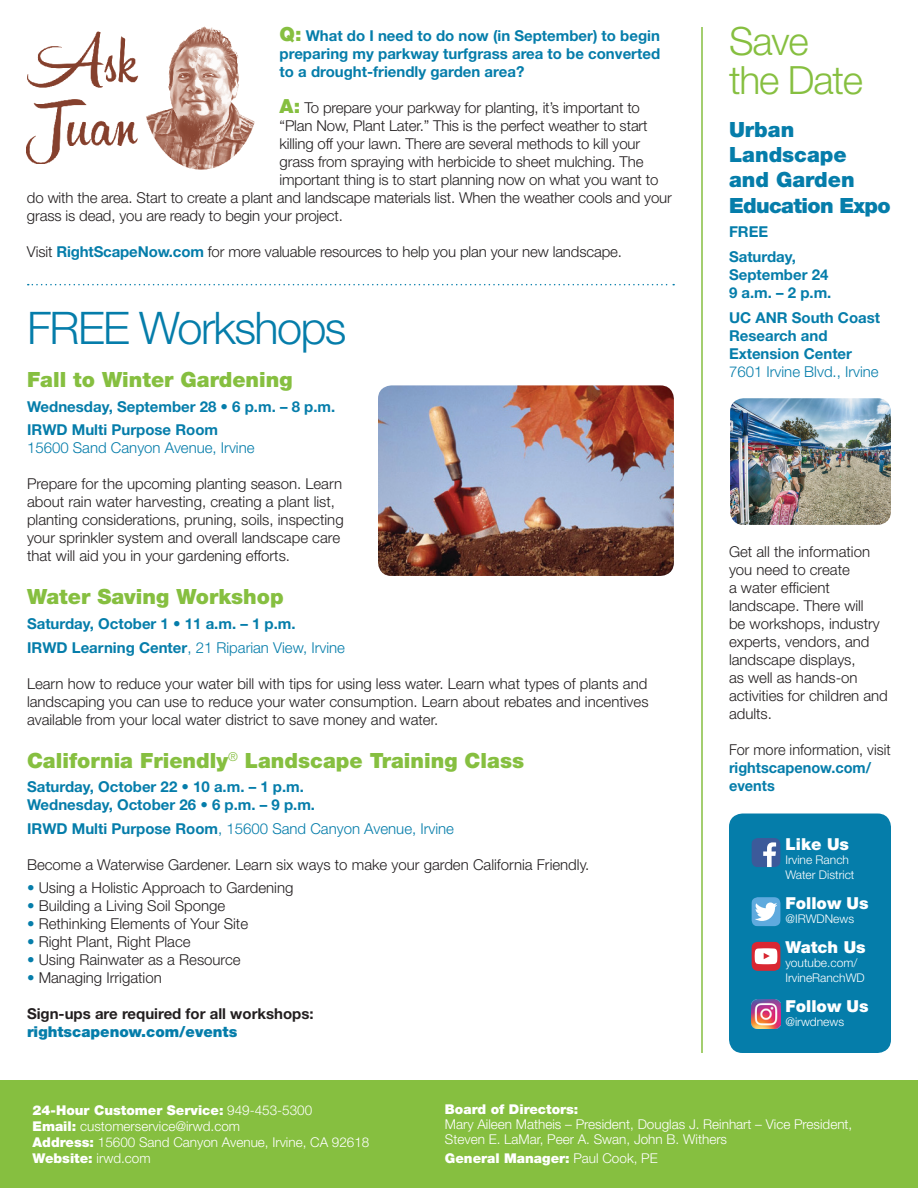
<style>
.page{position:relative;width:918px;height:1188px;background:#fff}
.page>*{position:absolute;margin:0;border:0;box-sizing:border-box;transform-origin:0 0}
.t1{font:300 45px "Helvetica Neue LT Std";letter-spacing:-.035em;color:#057daa}
.t2{font:300 39px/39px "Helvetica Neue LT Std";letter-spacing:-.03em;color:#86bf40}
.t3{font:900 21px "Helvetica Neue LT Std";color:#86bf40}
.t4{font:900 21px/25.2px "Helvetica Neue LT Std";color:#057daa}
.t5{font:900 16.5px "Helvetica Neue LT Std";color:#fff}
.t6{font:300 15px/18px "Helvetica Neue LT Std";color:#231f20}
.t7{font:700 15px/18px "Helvetica Neue LT Std";color:#057daa}
.t8{font:300 15px "Helvetica Neue LT Std";color:#057daa}
.t9{font:700 15px "Helvetica Neue LT Std";color:#231f20}
.t10{font:900 15px "Helvetica Neue LT Std";color:#057daa}
.t11{font:300 13.5px/16.2px "Helvetica Neue LT Std";color:#fff}
.t12{font:900 13.5px "Helvetica Neue LT Std";color:#fff}
.t13{font:300 12px/14.4px "Helvetica Neue LT Std";color:#fff}
.s1{font-weight:900;font-size:19.5px;color:#86bf40}
.s2{font-weight:700;color:#057daa}
.s3{font-weight:300}
.s4{font-weight:700}
.s5{color:#057daa}
.s6{font-weight:900}
</style>
<div class="page">
<img style="left:378px;top:385px;width:296px;height:191px">
<div style="left:729px;top:814px;width:162px;height:239px;background:#057daa;border-radius:14px"></div>
<svg style="left:751px;top:942px;width:30px;height:29px"></svg>
<img style="left:751px;top:999px;width:30px;height:30px">
<svg style="left:751px;top:897px;width:30px;height:29px"></svg>
<svg style="left:751px;top:838px;width:30px;height:29px"></svg>
<img style="left:27px;top:27px;width:227px;height:142px">
<svg style="left:28px;top:284px;width:646px;height:1px"></svg>
<div style="left:0;top:1080px;width:918px;height:108px;background:#86bf40"></div>
<hr style="left:701px;top:27px;width:2px;height:1026px;background:#86bf40">
<img style="left:730px;top:398px;width:161px;height:127px">
<p class="t7" style="left:280px;top:26px;width:382px;text-align:justify"><span class="s1">Q:</span> What do I need to do now (in September) to begin preparing my parkway turfgrass area to be converted to a drought-friendly garden area?</p>
<p class="t6" style="left:280px;top:98px;width:362px"><span class="s1">A:</span> To prepare your parkway for planting, it’s important to</p>
<p class="t6" style="left:280px;top:116px;width:370px">“Plan Now, Plant Later.” This is the perfect weather to start</p>
<p class="t6" style="left:280px;top:134px;width:362px">killing off your lawn. There are several methods to kill your</p>
<p class="t6" style="left:280px;top:152px;width:365px">grass from spraying with herbicide to sheet mulching. The</p>
<p class="t6" style="left:280px;top:170px;width:380px">important thing is to start planning now on what you want to</p>
<p class="t6" style="left:27px;top:188px;width:646px">do with the area. Start to create a plant and landscape materials list. When the weather cools and your</p>
<p class="t6" style="left:27px;top:206px;width:317px">grass is dead, you are ready to begin your project.</p>
<p class="t6" style="left:27px;top:242px;width:596px">Visit <span class="s2">RightScapeNow.com</span> for more valuable resources to help you plan your new landscape.</p>
<h1 class="t1" style="left:27px;top:300px;width:321px">FREE Workshops</h1>
<h3 class="t3" style="left:27px;top:367px;width:267px">Fall to Winter Gardening</h3>
<p class="t7" style="left:27px;top:394px;width:310px;line-height:23.4px">Wednesday, September 28 • 6 p.m. – 8 p.m.<br>IRWD Multi Purpose Room</p>
<p class="t8" style="left:27px;top:439px;width:229px">15600 Sand Canyon Avenue, Irvine</p>
<p class="t6" style="left:27px;top:475px;width:318px">Prepare for the upcoming planting season. Learn about rain water harvesting, creating a plant list, planting considerations, pruning, soils, inspecting your sprinkler system and overall landscape care that will aid you in your gardening efforts.</p>
<h3 class="t3" style="left:27px;top:584px;width:258px">Water Saving Workshop</h3>
<p class="t7" style="left:27px;top:612px;width:320px;line-height:23.4px">Saturday, October 1 • 11 a.m. – 1 p.m.<br>IRWD Learning Center<span class="s3">, 21 Riparian View, Irvine</span></p>
<p class="t6" style="left:27px;top:674px;width:623px;text-align:justify">Learn how to reduce your water bill with tips for using less water. Learn what types of plants and landscaping you can use to reduce your water consumption. Learn about rebates and incentives available from your local water district to save money and water.</p>
<h3 class="t3" style="left:27px;top:748px;width:499px">California Friendly<sup>®</sup> Landscape Training Class</h3>
<p class="t7" style="left:27px;top:778px;width:290px">Saturday, October 22 • 10 a.m. – 1 p.m.<br>Wednesday, October 26 • 6 p.m. – 9 p.m.</p>
<p class="t8" style="left:27px;top:819px;width:429px"><span class="s4">IRWD Multi Purpose Room</span>, 15600 Sand Canyon Avenue, Irvine</p>
<p class="t6" style="left:27px;top:855px;width:564px">Become a Waterwise Gardener. Learn six ways to make your garden California Friendly.</p>
<p class="t6" style="left:27px;top:879px;width:268px"><span class="s5">•</span> Using a Holistic Approach to Gardening</p>
<p class="t6" style="left:27px;top:897px;width:200px"><span class="s5">•</span> Building a Living Soil Sponge</p>
<p class="t6" style="left:27px;top:915px;width:223px"><span class="s5">•</span> Rethinking Elements of Your Site</p>
<p class="t6" style="left:27px;top:933px;width:165px"><span class="s5">•</span> Right Plant, Right Place</p>
<p class="t6" style="left:27px;top:951px;width:215px"><span class="s5">•</span> Using Rainwater as a Resource</p>
<p class="t6" style="left:27px;top:969px;width:136px"><span class="s5">•</span> Managing Irrigation</p>
<p class="t9" style="left:27px;top:1005px;width:288px">Sign-ups are required for all workshops:</p>
<p class="t10" style="left:27px;top:1023px;width:212px">rightscapenow.com/events</p>
<h2 class="t2" style="left:729px;top:21px;width:136px">Save the Date</h2>
<h3 class="t4" style="left:729px;top:117px;width:163px">Urban<br>Landscape and Garden<br>Education Expo</h3>
<p class="t7" style="left:729px;top:219px;width:68px;line-height:24.8px">FREE<br>Saturday,</p>
<p class="t7" style="left:729px;top:265px;width:104px">September 24<br>9 a.m. – 2 p.m.</p>
<p class="t7" style="left:729px;top:308px;width:153px">UC ANR South Coast<br>Research and<br>Extension Center</p>
<p class="t8" style="left:729px;top:362px;width:151px">7601 Irvine Blvd., Irvine</p>
<p class="t6" style="left:729px;top:542px;width:160px">Get all the information you need to create<br>a water efficient landscape. There will<br>be workshops, industry experts, vendors, and landscape displays,<br>as well as hands-on activities for children and adults.</p>
<p class="t6" style="left:729px;top:740px;width:163px">For more information, visit</p>
<p class="t7" style="left:729px;top:758px;width:144px">rightscapenow.com/ events</p>
<p class="t5" style="left:785px;top:834px;width:65px">Like Us</p>
<p class="t13" style="left:785px;top:852px;width:71px">Irvine Ranch<br>Water District</p>
<p class="t5" style="left:785px;top:893px;width:85px">Follow Us</p>
<p class="t13" style="left:785px;top:911px;width:70px">@IRWDNews</p>
<p class="t5" style="left:785px;top:937px;width:82px">Watch Us</p>
<p class="t13" style="left:785px;top:956px;width:81px">youtube.com/<br>IrvineRanchWD</p>
<p class="t5" style="left:785px;top:996px;width:85px">Follow Us</p>
<p class="t13" style="left:785px;top:1014px;width:60px">@irwdnews</p>
<p class="t11" style="left:33px;top:1101px;width:338px"><span class="s6">24-Hour Customer Service:</span> 949-453-5300<br><span class="s6">Email:</span> customerservice@irwd.com<br><span class="s6">Address:</span> 15600 Sand Canyon Avenue, Irvine, CA 92618<br><span class="s6">Website:</span> irwd.com</p>
<p class="t12" style="left:445px;top:1102px;width:135px">Board of Directors:</p>
<p class="t11" style="left:445px;top:1117px;width:409px;line-height:15px">Mary Aileen Matheis – President, Douglas J. Reinhart – Vice President,<br>Steven E. LaMar, Peer A. Swan, John B. Withers</p>
<p class="t12" style="left:445px;top:1150px;width:214px">General Manager: <span class="s3">Paul Cook, PE</span></p>
</div>
